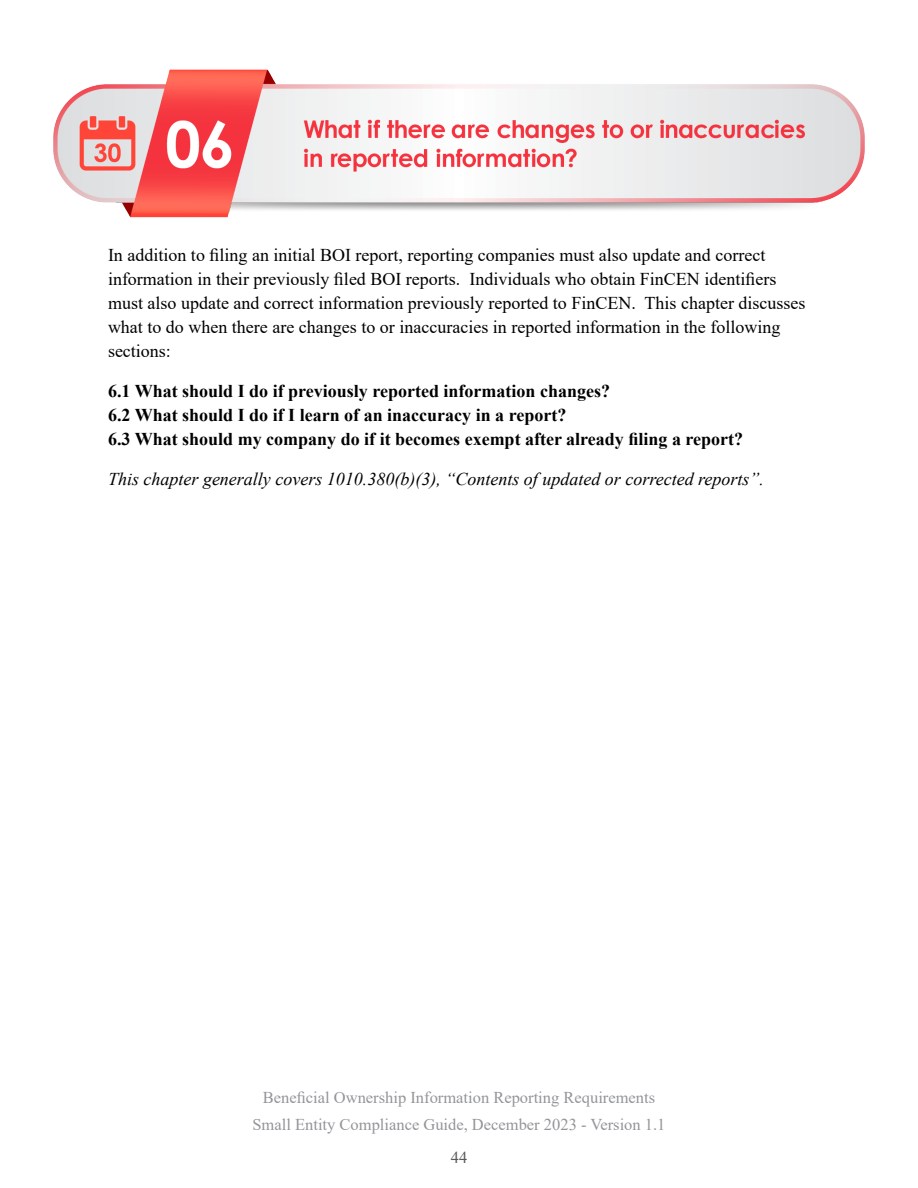
<style>
.page{position:relative;width:918px;height:1188px;background:#fff}
.page>*{position:absolute;margin:0;border:0;box-sizing:border-box;transform-origin:0 0}
.Body_Text{font:18px/24px "Times New Roman";color:#000}
.Body_Text-2{font:700 18px "Times New Roman";color:#000}
.Body_Text-3{font:italic 18px "Times New Roman";color:#000}
.t1{font:16.5px/27px "Times New Roman";color:#939598;text-align:center}
.t2{font:16.5px "Times New Roman";color:#58595b}
</style>
<div class="page">
<img style="left:53px;top:69px;width:812px;height:149px">
<p class="Body_Text" style="left:108px;top:242px;width:699px">In addition to filing an initial BOI report, reporting companies must also update and correct information in their previously filed BOI reports. Individuals who obtain FinCEN identifiers must also update and correct information previously reported to FinCEN. This chapter discusses what to do when there are changes to or inaccuracies in reported information in the following sections:</p>
<p class="Body_Text-2" style="left:108px;top:378px;width:504px">6.1 What should I do if previously reported information changes?</p>
<p class="Body_Text-2" style="left:108px;top:402px;width:460px">6.2 What should I do if I learn of an inaccuracy in a report?</p>
<p class="Body_Text-2" style="left:108px;top:426px;width:637px">6.3 What should my company do if it becomes exempt after already filing a report?</p>
<p class="Body_Text-3" style="left:108px;top:467px;width:658px">This chapter generally covers 1010.380(b)(3), “Contents of updated or corrected reports”.</p>
<p class="t1" style="left:252px;top:1083px;width:415px">Beneficial Ownership Information Reporting Requirements<br>Small Entity Compliance Guide, December 2023 - Version 1.1</p>
<p class="t2" style="left:451px;top:1146px;width:18px">44</p>
</div>
